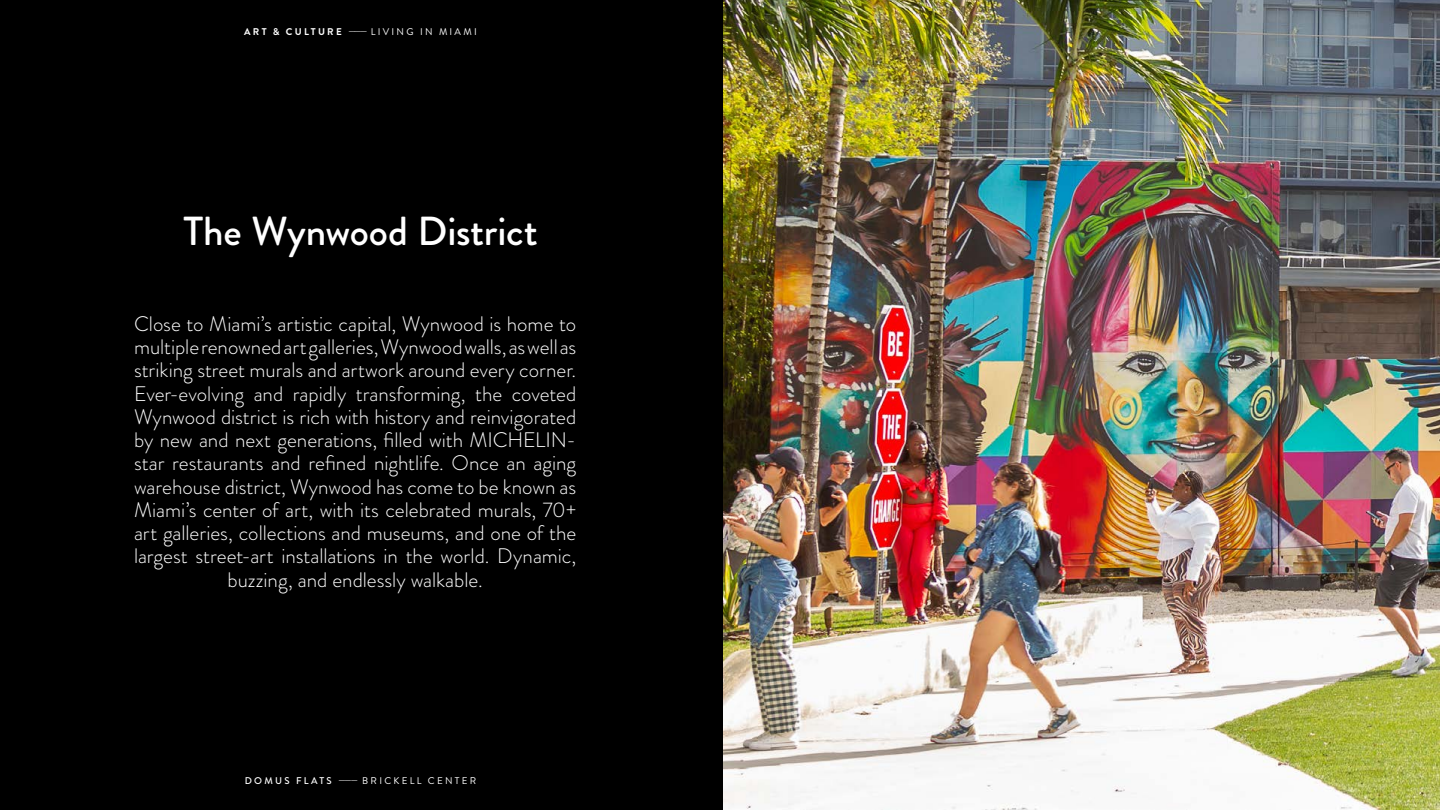
<style>
.page{position:relative;width:1440px;height:810px;background:#fff}
.page>*{position:absolute;margin:0;border:0;box-sizing:border-box;transform-origin:0 0}
.t1{font:500 40.5px "Brandon Grotesque";letter-spacing:-.005em;color:#fff}
.t2{font:300 21px/23.2px "Brandon Grotesque";color:#fff;text-align:center}
.t3{font:9.75px "Brandon Grotesque";letter-spacing:.23em;color:#fff}
.s1{font-weight:700}
.s2{font-weight:500}
</style>
<div class="page">
<div style="left:0;top:0;width:724px;height:810px;background:#000"></div>
<img style="left:724px;top:0;width:716px;height:810px">
<p class="t3" style="left:244px;top:25px;width:234px"><span class="s1">ART &amp; CULTURE</span> ——— LIVING IN MIAMI</p>
<h1 class="t1" style="left:183px;top:203px;width:356px">The Wynwood District</h1>
<p class="t2" style="left:134px;top:312px;width:444px">Close to Miami’s artistic capital, Wynwood is home to multiple renowned art galleries, Wynwood walls, as well as striking street murals and artwork around every corner.<br>Ever-evolving and rapidly transforming, the coveted Wynwood district is rich with history and reinvigorated by new and next generations, filled with MICHELIN&shy;star restaurants and refined nightlife. Once an aging warehouse district, Wynwood has come to be known as Miami’s center of art, with its celebrated murals, 70+ art galleries, collections and museums, and one of the largest street-art installations in the world. Dynamic, buzzing, and endlessly walkable.</p>
<p class="t3" style="left:245px;top:774px;width:233px"><span class="s2">DOMUS FLATS</span> ——— BRICKELL CENTER</p>
</div>
